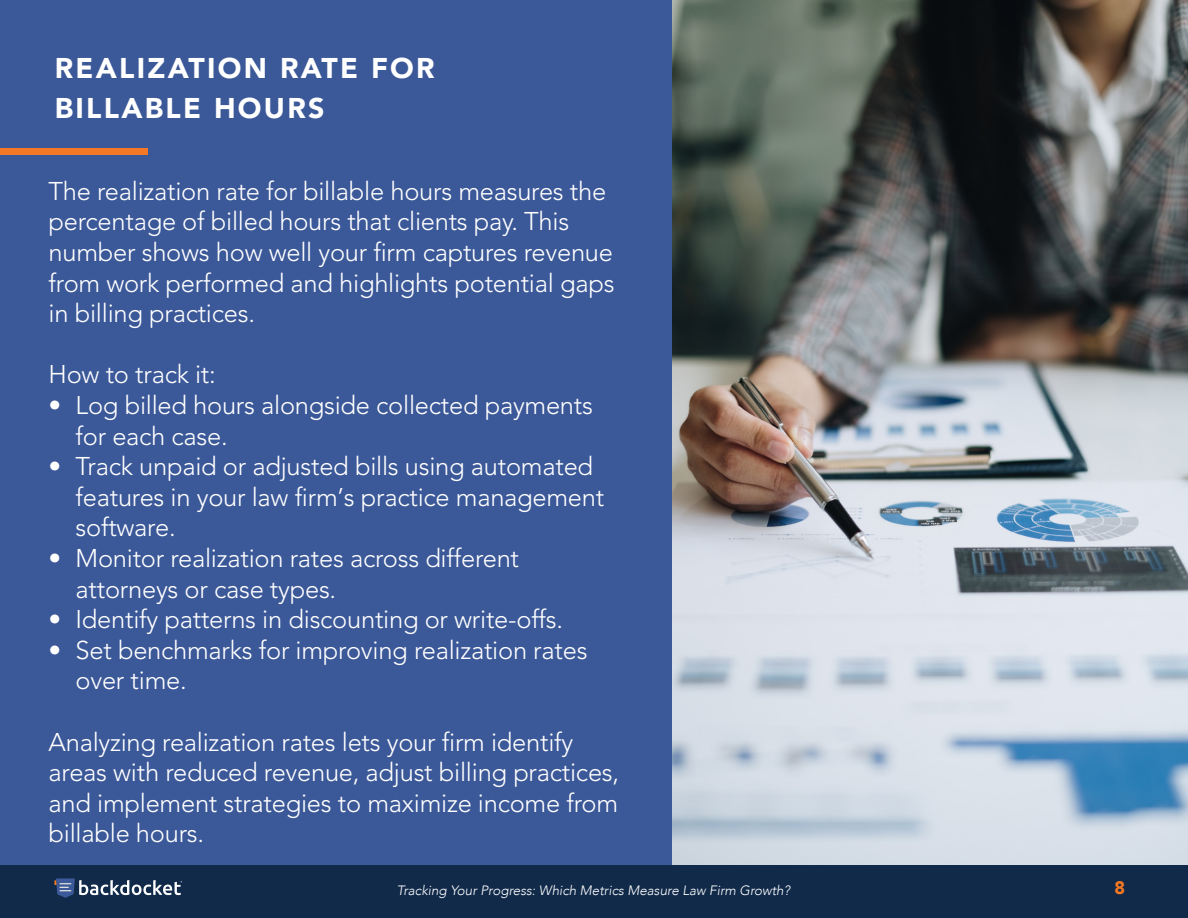
<style>
.page{position:relative;width:1188px;height:918px;background:#fff}
.page>*{position:absolute;margin:0;border:0;box-sizing:border-box;transform-origin:0 0}
.t1{font:900 28.5px/40.5px "Avenir";letter-spacing:.08em;color:#fff}
.t2{font:300 25.5px/30.6px "Avenir";letter-spacing:-.01em;color:#fff}
.t3{font:900 18px "Avenir";color:#f47721}
.t4{font:italic 300 13.5px "Avenir";color:#fff}
</style>
<div class="page">
<div style="left:0;top:865px;width:1188px;height:53px;background:#112a4a"></div>
<svg style="left:54px;top:878px;width:128px;height:20px"></svg>
<div style="left:0;top:0;width:672px;height:865px;background:#3b5898"></div>
<div style="left:0;top:148px;width:147px;height:7px;background:#f47825"></div>
<img style="left:672px;top:0;width:516px;height:865px">
<p class="t1" style="left:55px;top:47px;width:382px">REALIZATION RATE FOR<br>BILLABLE HOURS</p>
<p class="t2" style="left:49px;top:177px;width:567px">The realization rate for billable hours measures the percentage of billed hours that clients pay. This number shows how well your firm captures revenue from work performed and highlights potential gaps in billing practices.</p>
<p class="t2" style="left:49px;top:360px;width:169px">How to track it:</p>
<p class="t2" style="left:76px;top:391px;width:519px;text-indent:-27px">• Log billed hours alongside collected payments for each case.</p>
<p class="t2" style="left:76px;top:452px;width:530px;text-indent:-27px">• Track unpaid or adjusted bills using automated features in your law firm’s practice management software.</p>
<p class="t2" style="left:76px;top:544px;width:445px;text-indent:-27px">• Monitor realization rates across different attorneys or case types.</p>
<p class="t2" style="left:49px;top:605px;width:516px">• Identify patterns in discounting or write-offs.</p>
<p class="t2" style="left:76px;top:636px;width:513px;text-indent:-27px">• Set benchmarks for improving realization rates over time.</p>
<p class="t2" style="left:49px;top:727px;width:572px">Analyzing realization rates lets your firm identify areas with reduced revenue, adjust billing practices, and implement strategies to maximize income from billable hours.</p>
<p class="t4" style="left:397px;top:882px;width:395px">Tracking Your Progress: Which Metrics Measure Law Firm Growth?</p>
<p class="t3" style="left:1115px;top:872px;width:12px">8</p>
</div>
